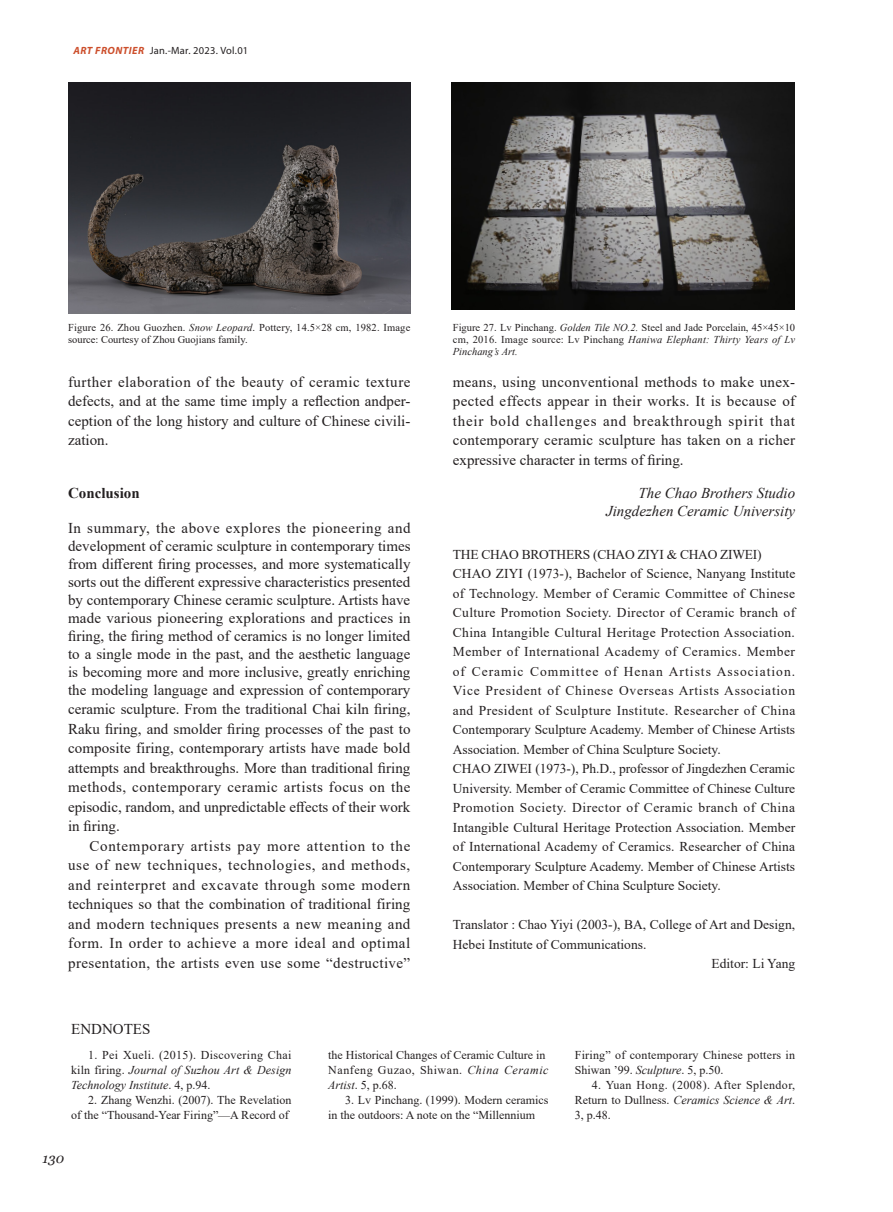
<style>
.page{position:relative;width:893px;height:1212px;background:#fff}
.page>*{position:absolute;margin:0;border:0;box-sizing:border-box;transform-origin:0 0}
.t1{font:15px/19.5px "Times New Roman";color:#231f20;text-align:justify}
.t2{font:italic 15px "Times New Roman";color:#231f20}
.t3{font:700 15px "Times New Roman";color:#231f20}
.t4{font:13.5px/19.5px "Times New Roman";color:#231f20;text-align:justify}
.t5{font:13.5px "Times New Roman";letter-spacing:-.02em;color:#231f20}
.t6{font:italic 13.5px "Georgia";color:#231f20}
.t7{font:12px/15px "Times New Roman";color:#231f20;text-align:justify}
.t8{font:12px/15px "Times New Roman";letter-spacing:.045em;color:#231f20}
.t9{font:10.5px/12px "Times New Roman";letter-spacing:.015em;color:#231f20}
.t10{font:10.5px "Myriad Pro";letter-spacing:.025em;color:#231f20}
.s1{font-weight:700;font-style:italic;color:#cc4e2b}
.s2{font-style:italic}
</style>
<div class="page">
<img style="left:68px;top:83px;width:342px;height:230px">
<img style="left:452px;top:83px;width:342px;height:227px">
<p class="t10" style="left:74px;top:44px;width:176px"><span class="s1">ART FRONTIER</span> Jan.-Mar. 2023. Vol.01</p>
<p class="t9" style="left:68px;top:321px;width:344px">Figure 26. Zhou Guozhen. <span class="s2">Snow Leopard</span>. Pottery, 14.5×28 cm, 1982. Image source: Courtesy of Zhou Guojians family.</p>
<p class="t9" style="left:453px;top:321px;width:344px;text-align:justify">Figure 27. Lv Pinchang. <span class="s2">Golden Tile NO.2.</span> Steel and Jade Porcelain, 45×45×10 cm, 2016. Image source: Lv Pinchang <span class="s2">Haniwa Elephant: Thirty Years of Lv Pinchang’s Art.</span></p>
<p class="t1" style="left:68px;top:371px;width:344px">further elaboration of the beauty of ceramic texture defects, and at the same time imply a reflection andper&shy;ception of the long history and culture of Chinese civili&shy;zation.</p>
<p class="t3" style="left:68px;top:482px;width:73px">Conclusion</p>
<p class="t1" style="left:68px;top:518px;width:344px;line-height:18px">In summary, the above explores the pioneering and development of ceramic sculpture in contemporary times from different firing processes, and more systematically sorts out the different expressive characteristics presented by contemporary Chinese ceramic sculpture. Artists have made various pioneering explorations and practices in firing, the firing method of ceramics is no longer limited to a single mode in the past, and the aesthetic language is becoming more and more inclusive, greatly enriching the modeling language and expression of contemporary</p>
<p class="t1" style="left:68px;top:699px;width:344px">ceramic sculpture. From the traditional Chai kiln firing, Raku firing, and smolder firing processes of the past to composite firing, contemporary artists have made bold attempts and breakthroughs. More than traditional firing methods, contemporary ceramic artists focus on the episodic, random, and unpredictable effects of their work in firing.</p>
<p class="t1" style="left:68px;top:836px;width:344px;text-indent:21px">Contemporary artists pay more attention to the use of new techniques, technologies, and methods, and reinterpret and excavate through some modern techniques so that the combination of traditional firing and modern techniques presents a new meaning and form. In order to achieve a more ideal and optimal presentation, the artists even use some “destructive”</p>
<p class="t1" style="left:453px;top:371px;width:344px">means, using unconventional methods to make unex&shy;pected effects appear in their works. It is because of their bold challenges and breakthrough spirit that contemporary ceramic sculpture has taken on a richer expressive character in terms of firing.</p>
<p class="t2" style="left:639px;top:483px;width:158px">The Chao Brothers Studio</p>
<p class="t2" style="left:606px;top:501px;width:191px">Jingdezhen Ceramic University</p>
<p class="t5" style="left:453px;top:544px;width:310px">THE CHAO BROTHERS (CHAO ZIYI &amp; CHAO ZIWEI)</p>
<p class="t4" style="left:453px;top:563px;width:344px">CHAO ZIYI (1973-), Bachelor of Science, Nanyang Institute of Technology. Member of Ceramic Committee of Chinese Culture Promotion Society. Director of Ceramic branch of China Intangible Cultural Heritage Protection Association.<br>Member of International Academy of Ceramics. Member of Ceramic Committee of Henan Artists Association.<br>Vice President of Chinese Overseas Artists Association and President of Sculpture Institute. Researcher of China Contemporary Sculpture Academy. Member of Chinese Artists Association. Member of China Sculpture Society.</p>
<p class="t4" style="left:453px;top:758px;width:344px">CHAO ZIWEI (1973-), Ph.D., professor of Jingdezhen Ceramic University. Member of Ceramic Committee of Chinese Culture Promotion Society. Director of Ceramic branch of China Intangible Cultural Heritage Protection Association. Member of International Academy of Ceramics. Researcher of China Contemporary Sculpture Academy. Member of Chinese Artists Association. Member of China Sculpture Society.</p>
<p class="t4" style="left:453px;top:914px;width:344px">Translator : Chao Yiyi (2003-), BA, College of Art and Design,<br>Hebei Institute of Communications.</p>
<p class="t4" style="left:711px;top:953px;width:85px">Editor: Li Yang</p>
<p class="t1" style="left:71px;top:1019px;width:81px">ENDNOTES</p>
<p class="t7" style="left:71px;top:1047px;width:222px;text-indent:17px">1. Pei Xueli. (2015). Discovering Chai kiln firing. <span class="s2">Journal of Suzhou Art &amp; Design Technology Institute</span>. 4, p.94.</p>
<p class="t7" style="left:71px;top:1092px;width:222px;text-align:right">2. Zhang Wenzhi. (2007). The Revelation<br>of the “Thousand-Year Firing”—A Record of</p>
<p class="t6" style="left:43px;top:1149px;width:23px">130</p>
<p class="t7" style="left:328px;top:1047px;width:219px">the Historical Changes of Ceramic Culture in</p>
<p class="t8" style="left:328px;top:1062px;width:222px">Nanfeng Guzao, Shiwan. <span class="s2">China Ceramic<br>Artist</span>. 5, p.68.</p>
<p class="t7" style="left:328px;top:1092px;width:222px;text-indent:17px">3. Lv Pinchang. (1999). Modern ceramics in the outdoors: A note on the “Millennium</p>
<p class="t7" style="left:575px;top:1047px;width:222px">Firing” of contemporary Chinese potters in<br>Shiwan ’99. <span class="s2">Sculpture</span>. 5, p.50.</p>
<p class="t7" style="left:575px;top:1077px;width:222px;text-indent:17px">4. Yuan Hong. (2008). After Splendor, Return to Dullness. <span class="s2">Ceramics Science &amp; Art</span>.<br>3, p.48.</p>
</div>
